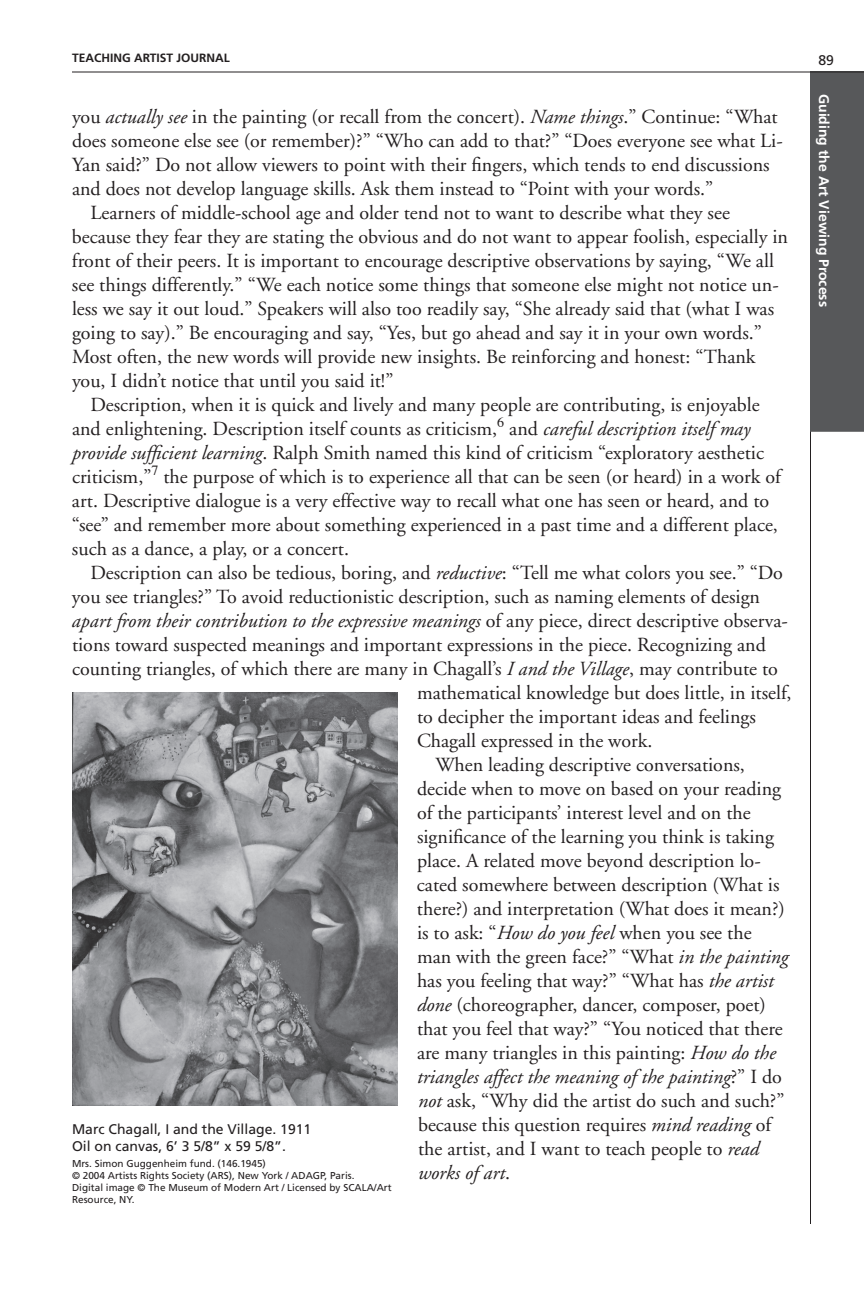
<style>
.page{position:relative;width:864px;height:1296px;background:#fff}
.page>*{position:absolute;margin:0;border:0;box-sizing:border-box;transform-origin:0 0}
.t1{font:20px "Adobe Garamond";color:#231f20}
.t2{font:italic 20px "Adobe Garamond";color:#231f20}
.t3{font:14px/16.8px "Frutiger";color:#231f20}
.t4{font:700 14px "Frutiger";color:#fff}
.t5{font:700 12px "Frutiger";color:#231f20}
.t6{font:10px/12px "Frutiger";color:#231f20}
.s1{font-style:italic}
.s2{font-style:normal}
</style>
<div class="page">
<hr style="left:810px;top:72px;width:1px;height:1152px;background:#231f20">
<div style="left:810px;top:71px;width:54px;height:361px;background:#57585a"></div>
<hr style="left:72px;top:72px;width:792px;height:1px;background:#231f20">
<img style="left:72px;top:693px;width:326px;height:412px">
<p class="t5" style="left:72px;top:51px;width:159px">TEACHING ARTIST JOURNAL</p>
<p class="t1" style="left:72px;top:106px;width:707px">you <span class="s1">actually see</span> in the painting (or recall from the concert). <span class="s1">Name things</span>.” Continue: “What</p>
<p class="t1" style="left:72px;top:130px;width:712px">does someone else see (or remember)?” “Who can add to that?” “Does everyone see what Li-</p>
<p class="t1" style="left:72px;top:154px;width:699px">Yan said?” Do not allow viewers to point with their fingers, which tends to end discussions</p>
<p class="t1" style="left:72px;top:178px;width:643px">and does not develop language skills. Ask them instead to “Point with your words.”</p>
<p class="t1" style="left:90px;top:202px;width:641px">Learners of middle-school age and older tend not to want to describe what they see</p>
<p class="t1" style="left:72px;top:226px;width:718px">because they fear they are stating the obvious and do not want to appear foolish, especially in</p>
<p class="t1" style="left:72px;top:250px;width:703px">front of their peers. It is important to encourage descriptive observations by saying, “We all</p>
<p class="t1" style="left:72px;top:274px;width:708px">see things differently.” “We each notice some things that someone else might not notice un-</p>
<p class="t1" style="left:72px;top:298px;width:704px">less we say it out loud.” Speakers will also too readily say, “She already said that (what I was</p>
<p class="t1" style="left:72px;top:322px;width:692px">going to say).” Be encouraging and say, “Yes, but go ahead and say it in your own words.”</p>
<p class="t1" style="left:72px;top:346px;width:685px">Most often, the new words will provide new insights. Be reinforcing and honest: “Thank</p>
<p class="t1" style="left:72px;top:370px;width:323px">you, I didn’t notice that until you said it!”</p>
<p class="t1" style="left:90px;top:394px;width:671px">Description, when it is quick and lively and many people are contributing, is enjoyable</p>
<p class="t1" style="left:72px;top:418px;width:680px">and enlightening. Description itself counts as criticism,<sup>6</sup> and <span class="s1">careful description itself may</span></p>
<p class="t1" style="left:72px;top:442px;width:694px"><span class="s1">provide sufficient learning</span>. Ralph Smith named this kind of criticism “exploratory aesthetic</p>
<p class="t1" style="left:72px;top:466px;width:710px">criticism,”<sup>7</sup> the purpose of which is to experience all that can be seen (or heard) in a work of</p>
<p class="t1" style="left:72px;top:490px;width:699px">art. Descriptive dialogue is a very effective way to recall what one has seen or heard, and to</p>
<p class="t1" style="left:72px;top:514px;width:707px">“see” and remember more about something experienced in a past time and a different place,</p>
<p class="t1" style="left:72px;top:538px;width:279px">such as a dance, a play, or a concert.</p>
<p class="t1" style="left:90px;top:562px;width:694px">Description can also be tedious, boring, and <span class="s1">reductive</span>: “Tell me what colors you see.” “Do</p>
<p class="t1" style="left:72px;top:586px;width:690px">you see triangles?” To avoid reductionistic description, such as naming elements of design</p>
<p class="t2" style="left:72px;top:610px;width:717px">apart from their contribution to the expressive meanings <span class="s2">of any piece, direct descriptive observa-</span></p>
<p class="t1" style="left:72px;top:634px;width:695px">tions toward suspected meanings and important expressions in the piece. Recognizing and</p>
<p class="t1" style="left:72px;top:658px;width:708px">counting triangles, of which there are many in Chagall’s <span class="s1">I and the Village</span>, may contribute to</p>
<p class="t1" style="left:417px;top:682px;width:376px">mathematical knowledge but does little, in itself,</p>
<p class="t1" style="left:417px;top:706px;width:340px">to decipher the important ideas and feelings</p>
<p class="t1" style="left:417px;top:730px;width:237px">Chagall expressed in the work.</p>
<p class="t1" style="left:435px;top:754px;width:311px">When leading descriptive conversations,</p>
<p class="t1" style="left:417px;top:778px;width:366px">decide when to move on based on your reading</p>
<p class="t1" style="left:417px;top:802px;width:335px">of the participants’ interest level and on the</p>
<p class="t1" style="left:417px;top:826px;width:358px">significance of the learning you think is taking</p>
<p class="t1" style="left:417px;top:850px;width:345px">place. A related move beyond description lo-</p>
<p class="t1" style="left:417px;top:874px;width:364px">cated somewhere between description (What is</p>
<p class="t1" style="left:417px;top:898px;width:369px">there?) and interpretation (What does it mean?)</p>
<p class="t1" style="left:417px;top:922px;width:336px">is to ask: “<span class="s1">How do you feel</span> when you see the</p>
<p class="t1" style="left:417px;top:946px;width:373px">man with the green face?” “What <span class="s1">in the painting</span></p>
<p class="t1" style="left:417px;top:970px;width:358px">has you feeling that way?” “What has <span class="s1">the artist</span></p>
<p class="t1" style="left:417px;top:994px;width:351px"><span class="s1">done</span> (choreographer, dancer, composer, poet)</p>
<p class="t1" style="left:417px;top:1018px;width:367px">that you feel that way?” “You noticed that there</p>
<p class="t1" style="left:417px;top:1042px;width:361px">are many triangles in this painting: <span class="s1">How do the</span></p>
<p class="t2" style="left:417px;top:1066px;width:366px">triangles affect the meaning of the painting<span class="s2">?” I do</span></p>
<p class="t1" style="left:418px;top:1090px;width:368px"><span class="s1">not</span> ask, “Why did the artist do such and such?”</p>
<p class="t1" style="left:418px;top:1114px;width:355px">because this question requires <span class="s1">mind reading</span> of</p>
<p class="t1" style="left:418px;top:1138px;width:343px">the artist, and I want to teach people to <span class="s1">read</span></p>
<p class="t2" style="left:418px;top:1162px;width:94px">works of art<span class="s2">.</span></p>
<p class="t3" style="left:72px;top:1121px;width:241px">Marc Chagall, I and the Village. 1911<br>Oil on canvas, 6’ 3 5/8” x 59 5/8”.</p>
<p class="t6" style="left:72px;top:1158px;width:321px">Mrs. Simon Guggenheim fund. (146.1945)<br>© 2004 Artists Rights Society (ARS), New York / ADAGP, Paris.<br>Digital image © The Museum of Modern Art / Licensed by SCALA/Art Resource, NY.</p>
<p class="t3" style="left:818px;top:52px;width:17px">89</p>
<p class="t4" style="left:832px;top:94px;width:215px;rotate:90deg">Guiding the Art Viewing Process</p>
</div>
